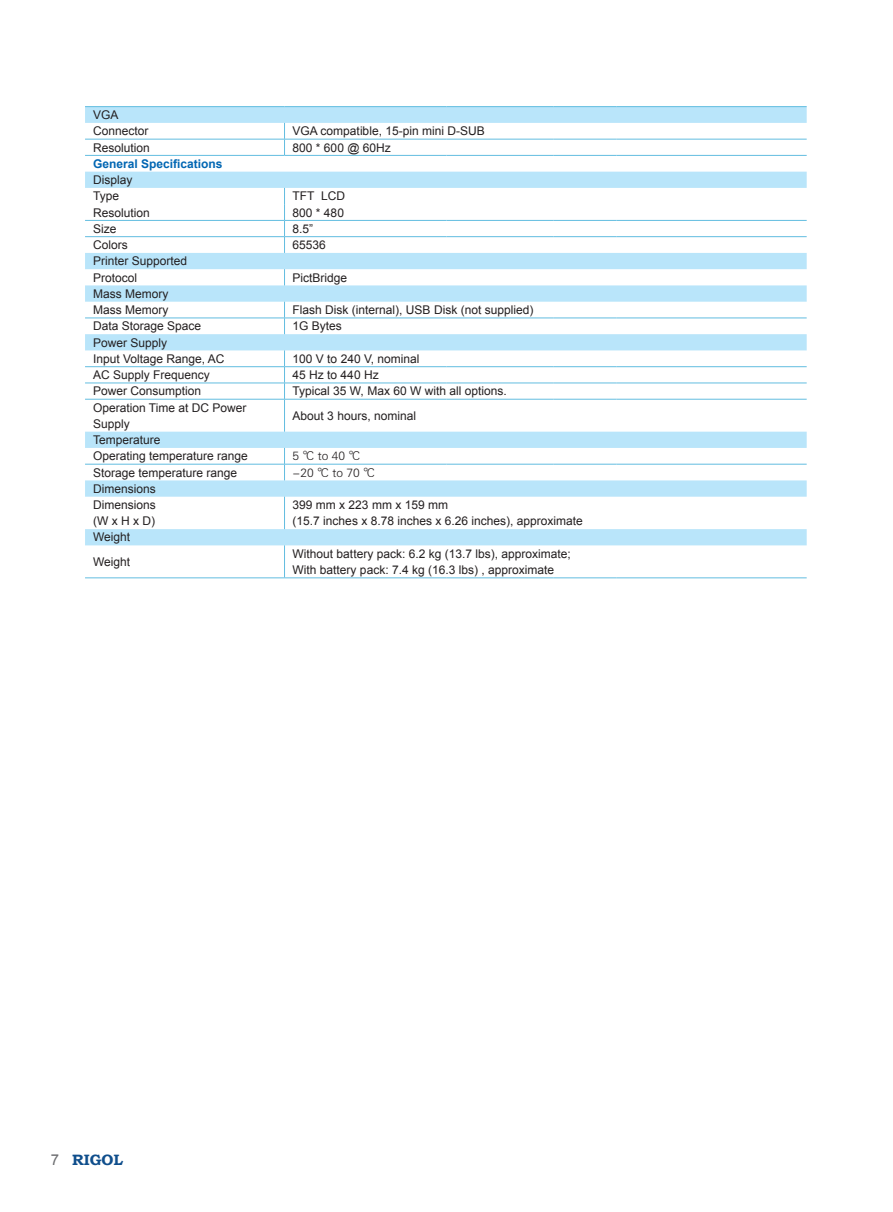
<style>
.page{position:relative;width:893px;height:1212px;background:#fff}
.page>*{position:absolute;margin:0;border:0;box-sizing:border-box;transform-origin:0 0}
.t1{font:700 15px "Bookman Old Style";color:#0f4e8c}
.t2{font:12px/16.2px "Arial";color:#231f20}
.t3{font:700 12px "Arial";color:#0166b3}
.t4{font:12px "FZXH1 JW GB1 0";color:#231f20}
.s1{font-family:"Arial";font-weight:400;color:#6c6d70}
</style>
<div class="page">
<svg style="left:85px;top:107px;width:722px;height:438px"></svg>
<hr style="left:85px;top:139px;width:200px;height:1px;background:#62bde0">
<hr style="left:285px;top:139px;width:161px;height:1px;background:#62bde0">
<svg style="left:284px;top:123px;width:1px;height:32px"></svg>
<hr style="left:446px;top:139px;width:107px;height:1px;background:#62bde0">
<hr style="left:553px;top:139px;width:63px;height:1px;background:#62bde0">
<hr style="left:616px;top:139px;width:191px;height:1px;background:#62bde0">
<hr style="left:85px;top:155px;width:200px;height:1px;background:#62bde0">
<hr style="left:285px;top:155px;width:161px;height:1px;background:#62bde0">
<hr style="left:446px;top:155px;width:107px;height:1px;background:#62bde0">
<hr style="left:553px;top:155px;width:63px;height:1px;background:#62bde0">
<hr style="left:616px;top:155px;width:191px;height:1px;background:#62bde0">
<hr style="left:85px;top:220px;width:200px;height:1px;background:#62bde0">
<hr style="left:285px;top:220px;width:161px;height:1px;background:#62bde0">
<hr style="left:446px;top:220px;width:107px;height:1px;background:#62bde0">
<hr style="left:553px;top:220px;width:63px;height:1px;background:#62bde0">
<hr style="left:616px;top:220px;width:191px;height:1px;background:#62bde0">
<hr style="left:85px;top:236px;width:200px;height:1px;background:#62bde0">
<hr style="left:285px;top:236px;width:161px;height:1px;background:#62bde0">
<svg style="left:284px;top:188px;width:1px;height:65px"></svg>
<hr style="left:446px;top:236px;width:107px;height:1px;background:#62bde0">
<hr style="left:553px;top:236px;width:63px;height:1px;background:#62bde0">
<hr style="left:616px;top:236px;width:191px;height:1px;background:#62bde0">
<svg style="left:284px;top:269px;width:1px;height:16px"></svg>
<hr style="left:85px;top:318px;width:200px;height:1px;background:#62bde0">
<hr style="left:285px;top:318px;width:161px;height:1px;background:#62bde0">
<svg style="left:284px;top:302px;width:1px;height:32px"></svg>
<hr style="left:446px;top:318px;width:107px;height:1px;background:#62bde0">
<hr style="left:553px;top:318px;width:63px;height:1px;background:#62bde0">
<hr style="left:616px;top:318px;width:191px;height:1px;background:#62bde0">
<hr style="left:85px;top:366px;width:200px;height:1px;background:#62bde0">
<hr style="left:285px;top:366px;width:161px;height:1px;background:#62bde0">
<hr style="left:446px;top:366px;width:107px;height:1px;background:#62bde0">
<hr style="left:553px;top:366px;width:63px;height:1px;background:#62bde0">
<hr style="left:616px;top:366px;width:191px;height:1px;background:#62bde0">
<hr style="left:85px;top:383px;width:200px;height:1px;background:#62bde0">
<hr style="left:285px;top:383px;width:161px;height:1px;background:#62bde0">
<svg style="left:284px;top:350px;width:1px;height:49px"></svg>
<hr style="left:446px;top:383px;width:107px;height:1px;background:#62bde0">
<hr style="left:553px;top:383px;width:63px;height:1px;background:#62bde0">
<hr style="left:616px;top:383px;width:191px;height:1px;background:#62bde0">
<hr style="left:85px;top:399px;width:200px;height:1px;background:#62bde0">
<hr style="left:285px;top:399px;width:161px;height:1px;background:#62bde0">
<hr style="left:284px;top:399px;width:1px;height:33px;background:#62bde0">
<hr style="left:446px;top:399px;width:107px;height:1px;background:#62bde0">
<hr style="left:553px;top:399px;width:63px;height:1px;background:#62bde0">
<hr style="left:616px;top:399px;width:191px;height:1px;background:#62bde0">
<hr style="left:85px;top:464px;width:200px;height:1px;background:#62bde0">
<hr style="left:285px;top:464px;width:161px;height:1px;background:#62bde0">
<svg style="left:284px;top:448px;width:1px;height:32px"></svg>
<hr style="left:446px;top:464px;width:107px;height:1px;background:#62bde0">
<hr style="left:553px;top:464px;width:63px;height:1px;background:#62bde0">
<hr style="left:616px;top:464px;width:191px;height:1px;background:#62bde0">
<hr style="left:284px;top:497px;width:1px;height:32px;background:#62bde0">
<hr style="left:284px;top:545px;width:1px;height:32px;background:#62bde0">
<hr style="left:85px;top:577px;width:200px;height:1px;background:#62bde0">
<hr style="left:285px;top:577px;width:161px;height:1px;background:#62bde0">
<hr style="left:446px;top:577px;width:107px;height:1px;background:#62bde0">
<hr style="left:553px;top:577px;width:63px;height:1px;background:#62bde0">
<hr style="left:616px;top:577px;width:191px;height:1px;background:#62bde0">
<hr style="left:85px;top:106px;width:200px;height:1px;background:#62bde0">
<hr style="left:285px;top:106px;width:161px;height:1px;background:#62bde0">
<hr style="left:446px;top:106px;width:107px;height:1px;background:#62bde0">
<hr style="left:553px;top:106px;width:63px;height:1px;background:#62bde0">
<hr style="left:616px;top:106px;width:191px;height:1px;background:#62bde0">
<p class="t2" style="left:93px;top:107px;width:57px">VGA<br>Connector</p>
<p class="t2" style="left:293px;top:123px;width:194px">VGA compatible, 15-pin mini D-SUB</p>
<p class="t2" style="left:93px;top:139px;width:58px">Resolution</p>
<p class="t2" style="left:293px;top:139px;width:100px">800 * 600 @ 60Hz</p>
<p class="t3" style="left:93px;top:156px;width:131px">General Specifications</p>
<p class="t2" style="left:93px;top:172px;width:41px">Display<br>Type</p>
<p class="t2" style="left:293px;top:188px;width:54px">TFT LCD</p>
<p class="t2" style="left:93px;top:204px;width:58px">Resolution</p>
<p class="t2" style="left:293px;top:204px;width:53px">800 * 480</p>
<p class="t2" style="left:93px;top:221px;width:25px">Size</p>
<p class="t2" style="left:293px;top:221px;width:22px">8.5”</p>
<p class="t2" style="left:93px;top:237px;width:36px">Colors</p>
<p class="t2" style="left:293px;top:237px;width:35px">65536</p>
<p class="t2" style="left:93px;top:253px;width:96px">Printer Supported<br>Protocol</p>
<p class="t2" style="left:293px;top:269px;width:56px">PictBridge</p>
<p class="t2" style="left:93px;top:286px;width:77px">Mass Memory<br>Mass Memory</p>
<p class="t2" style="left:293px;top:302px;width:242px">Flash Disk (internal), USB Disk (not supplied)</p>
<p class="t2" style="left:93px;top:318px;width:110px">Data Storage Space</p>
<p class="t2" style="left:293px;top:318px;width:51px">1G Bytes</p>
<p class="t2" style="left:93px;top:334px;width:133px">Power Supply<br>Input Voltage Range, AC</p>
<p class="t2" style="left:293px;top:351px;width:128px">100 V to 240 V, nominal</p>
<p class="t2" style="left:93px;top:367px;width:118px">AC Supply Frequency</p>
<p class="t2" style="left:293px;top:367px;width:88px">45 Hz to 440 Hz</p>
<p class="t2" style="left:93px;top:383px;width:110px">Power Consumption</p>
<p class="t2" style="left:293px;top:383px;width:216px">Typical 35 W, Max 60 W with all options.</p>
<p class="t2" style="left:93px;top:399px;width:155px">Operation Time at DC Power<br>Supply</p>
<p class="t2" style="left:293px;top:407px;width:125px">About 3 hours, nominal</p>
<p class="t2" style="left:93px;top:432px;width:156px">Temperature<br>Operating temperature range</p>
<p class="t4" style="left:293px;top:450px;width:69px">5 ℃ to 40 ℃</p>
<p class="t2" style="left:93px;top:464px;width:146px">Storage temperature range</p>
<p class="t4" style="left:293px;top:466px;width:84px">-20 ℃ to 70 ℃</p>
<p class="t2" style="left:93px;top:481px;width:64px;text-align:justify">Dimensions Dimensions (W x H x D)</p>
<p class="t2" style="left:293px;top:497px;width:292px">399 mm x 223 mm x 159 mm<br>(15.7 inches x 8.78 inches x 6.26 inches), approximate</p>
<p class="t2" style="left:93px;top:525px;width:39px;line-height:24.3px">Weight<br>Weight</p>
<p class="t2" style="left:293px;top:545px;width:280px">Without battery pack: 6.2 kg (13.7 lbs), approximate;<br>With battery pack: 7.4 kg (16.3 lbs) , approximate</p>
<p class="t1" style="left:51px;top:1149px;width:74px"><span class="s1">7</span> RIGOL</p>
</div>
